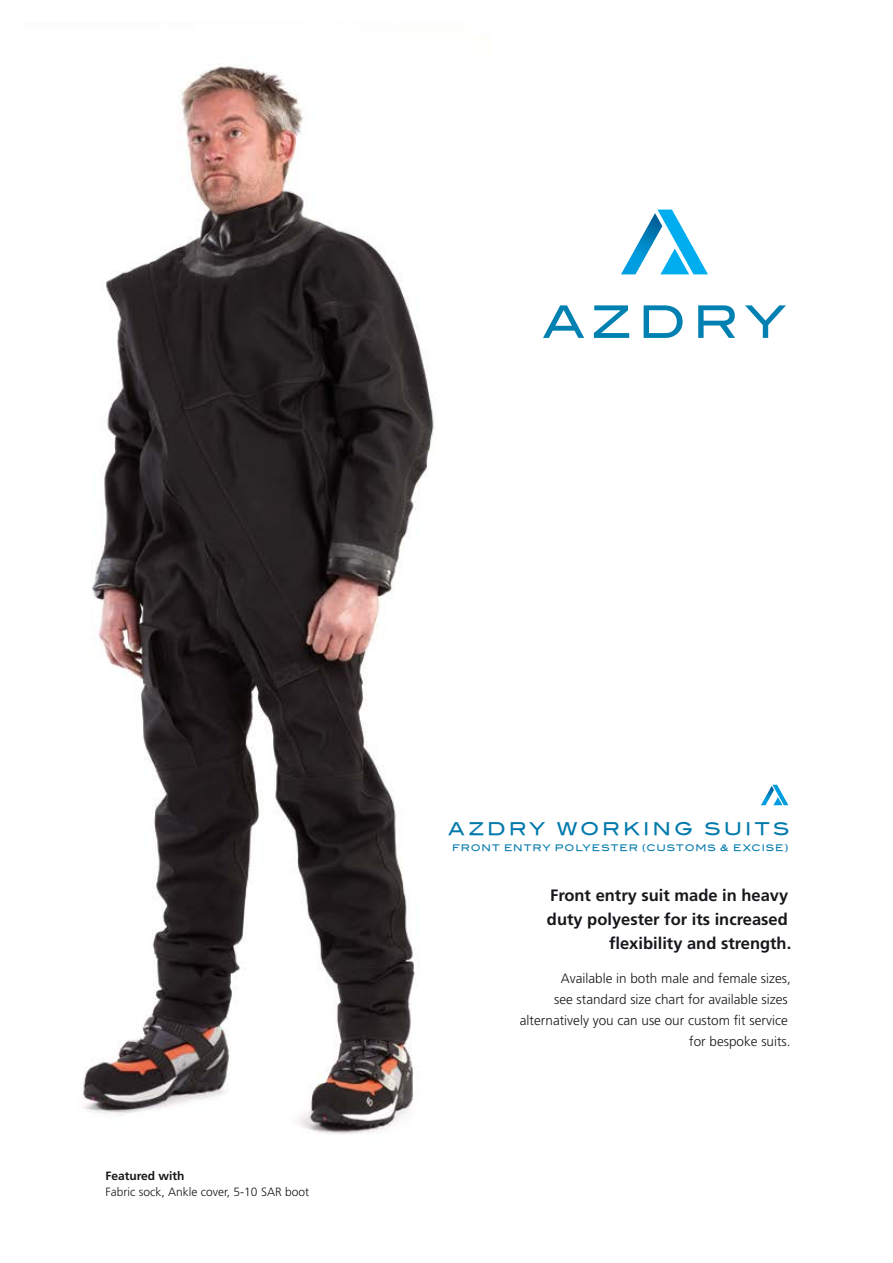
<style>
.page{position:relative;width:893px;height:1263px;background:#fff}
.page>*{position:absolute;margin:0;border:0;box-sizing:border-box;transform-origin:0 0}
.t1{font:17.55px "Blair Md ITCTT Medium";letter-spacing:.17em;color:#0079ac}
.t2{font:700 16.5px/24px "Frutiger LT Std";color:#1a171c;text-align:right}
.t3{font:300 13.5px/21px "Frutiger LT Std";color:#1a171c;text-align:right}
.t4{font:300 12px "Frutiger LT Std";color:#1a171c}
.t5{font:700 12px "Frutiger LT Std";color:#1a171c}
.t6{font:9px "Blair Md ITCTT Medium";letter-spacing:.105em;color:#0079ac}
</style>
<div class="page">
<img style="left:83px;top:66px;width:352px;height:1069px">
<svg style="left:761px;top:785px;width:27px;height:20px"></svg>
<svg style="left:543px;top:305px;width:41px;height:33px"></svg>
<svg style="left:594px;top:305px;width:35px;height:33px"></svg>
<svg style="left:644px;top:305px;width:39px;height:33px"></svg>
<svg style="left:698px;top:305px;width:37px;height:33px"></svg>
<svg style="left:745px;top:305px;width:41px;height:33px"></svg>
<svg style="left:621px;top:210px;width:87px;height:64px"></svg>
<p class="t5" style="left:105px;top:1168px;width:81px">Featured with</p>
<p class="t4" style="left:105px;top:1185px;width:205px">Fabric sock, Ankle cover, 5-10 SAR boot</p>
<p class="t1" style="left:448px;top:818px;width:343px">AZDRY WORKING SUITS</p>
<p class="t6" style="left:452px;top:842px;width:338px">FRONT ENTRY POLYESTER (CUSTOMS &amp; EXCISE)</p>
<p class="t2" style="left:547px;top:883px;width:246px">Front entry suit made in heavy duty polyester for its increased flexibility and strength.</p>
<p class="t3" style="left:520px;top:968px;width:273px">Available in both male and female sizes,<br>see standard size chart for available sizes alternatively you can use our custom fit service for bespoke suits.</p>
</div>
